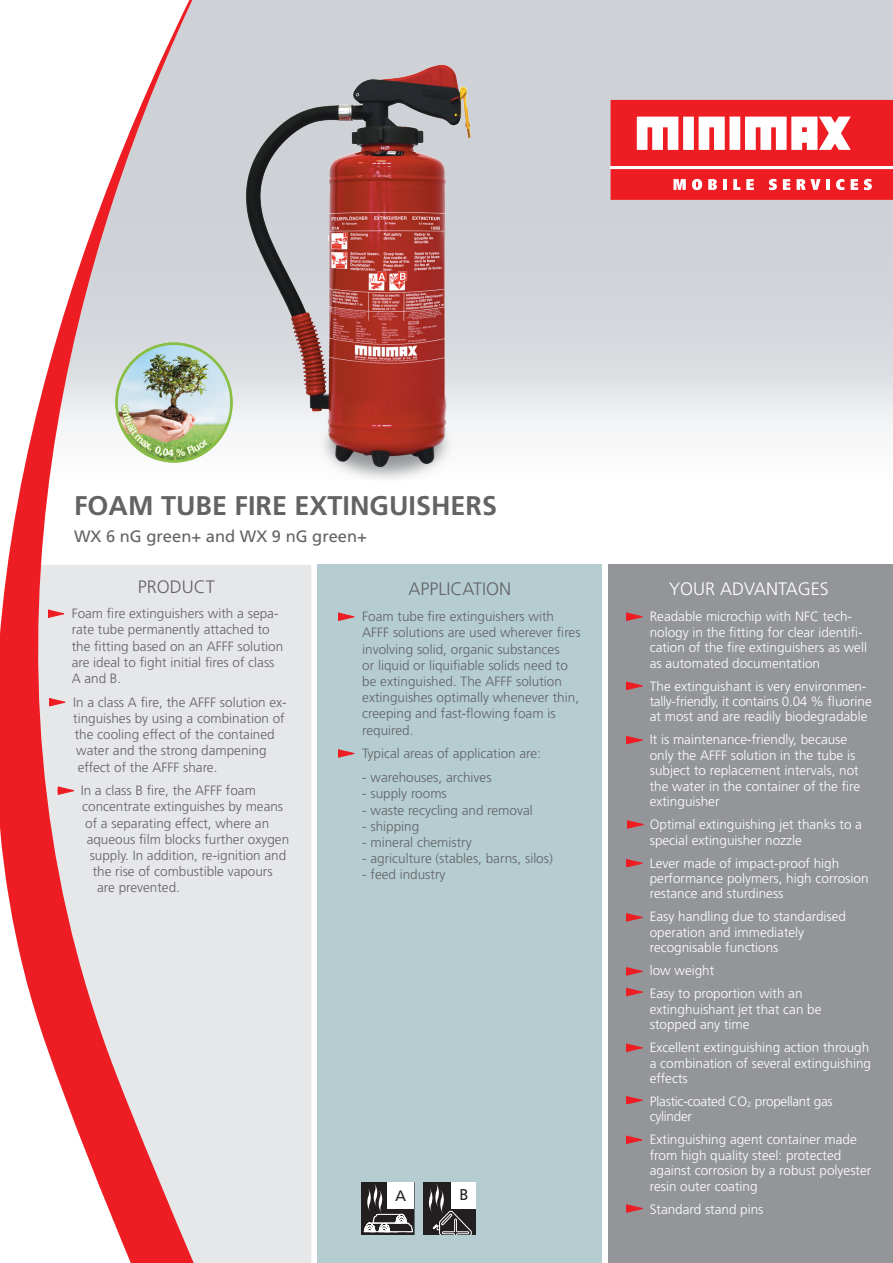
<style>
.page{position:relative;width:893px;height:1263px;background:#fff}
.page>*{position:absolute;margin:0;border:0;box-sizing:border-box;transform-origin:0 0}
.t1{font:700 27px "Frutiger CE";color:#636366}
.t2{font:300 18px "Frutiger CE";color:#636366}
.t3{font:300 18px "Frutiger CE";color:#fff}
.t4{font:16.5px "Frutiger CE";color:#636366}
.t5{font:15.6px "Frutiger BQ";color:#231f20;scale:.96 1}
.t6{font:15px "Frutiger BQ";color:#231f20}
.t7{font:300 13.5px/15.5px "Frutiger CE";color:#fff}
.t8{font:300 13.5px/16.2px "Frutiger CE";color:#636366}
.t9{font:300 13.5px/15.6px "Frutiger CE";letter-spacing:-.02em;color:#fff}
</style>
<div class="page">
<div style="left:199px;top:565px;width:112px;height:698px;background:#e6e7e9"></div>
<div style="left:317px;top:565px;width:285px;height:698px;background:#b5cdd1"></div>
<svg style="left:338px;top:613px;width:16px;height:7px"></svg>
<div style="left:608px;top:565px;width:285px;height:698px;background:#939598"></div>
<svg style="left:626px;top:682px;width:17px;height:8px"></svg>
<svg style="left:626px;top:736px;width:17px;height:8px"></svg>
<svg style="left:626px;top:859px;width:16px;height:8px"></svg>
<svg style="left:626px;top:988px;width:17px;height:8px"></svg>
<svg style="left:626px;top:1044px;width:17px;height:7px"></svg>
<div style="left:611px;top:100px;width:282px;height:67px;background:#ee1d23"></div>
<svg style="left:637px;top:117px;width:214px;height:33px"></svg>
<div style="left:611px;top:169px;width:282px;height:31px;background:#ee1d23"></div>
<svg style="left:673px;top:179px;width:13px;height:11px"></svg>
<svg style="left:692px;top:179px;width:10px;height:11px"></svg>
<svg style="left:708px;top:179px;width:9px;height:11px"></svg>
<hr style="left:723px;top:179px;width:4px;height:11px;background:#fff">
<svg style="left:733px;top:179px;width:7px;height:11px"></svg>
<svg style="left:746px;top:179px;width:8px;height:11px"></svg>
<svg style="left:769px;top:179px;width:8px;height:11px"></svg>
<svg style="left:783px;top:179px;width:7px;height:11px"></svg>
<svg style="left:797px;top:179px;width:24px;height:11px"></svg>
<hr style="left:826px;top:179px;width:4px;height:11px;background:#fff">
<svg style="left:836px;top:179px;width:8px;height:11px"></svg>
<svg style="left:851px;top:179px;width:7px;height:11px"></svg>
<svg style="left:864px;top:179px;width:8px;height:11px"></svg>
<div style="left:361px;top:1182px;width:53px;height:53px;border:1px solid #231f20"></div>
<div style="left:388px;top:1182px;width:26px;height:26px;background:#fff"></div>
<svg style="left:363px;top:1183px;width:51px;height:50px"></svg>
<svg style="left:423px;top:1182px;width:53px;height:53px;background:#444041"></svg>
<div style="left:451px;top:1182px;width:25px;height:26px;background:#fff"></div>
<svg style="left:0;top:0;width:199px;height:1263px"></svg>
<svg style="left:48px;top:610px;width:16px;height:7px"></svg>
<img style="left:239px;top:53px;width:241px;height:427px">
<svg style="left:338px;top:750px;width:16px;height:7px"></svg>
<svg style="left:627px;top:821px;width:17px;height:7px"></svg>
<svg style="left:626px;top:914px;width:17px;height:7px"></svg>
<svg style="left:626px;top:968px;width:17px;height:7px"></svg>
<svg style="left:626px;top:1096px;width:16px;height:8px"></svg>
<svg style="left:58px;top:787px;width:16px;height:7px"></svg>
<svg style="left:626px;top:613px;width:17px;height:7px"></svg>
<img style="left:115px;top:342px;width:119px;height:122px">
<svg style="left:626px;top:1136px;width:16px;height:7px"></svg>
<svg style="left:626px;top:1205px;width:17px;height:7px"></svg>
<h1 class="t1" style="left:74px;top:489px;width:425px">FOAM TUBE FIRE EXTINGUISHERS</h1>
<p class="t4" style="left:74px;top:526px;width:295px">WX 6 nG green+ and WX 9 nG green+</p>
<h2 class="t2" style="left:138px;top:576px;width:79px">PRODUCT</h2>
<h2 class="t2" style="left:408px;top:578px;width:104px">APPLICATION</h2>
<h2 class="t3" style="left:669px;top:578px;width:161px">YOUR ADVANTAGES</h2>
<p class="t8" style="left:72px;top:605px;width:213px">Foam fire extinguishers with a sepa&shy;rate tube permanently attached to the fitting based on an AFFF solution are ideal to fight initial fires of class<br>A and B.</p>
<p class="t8" style="left:73px;top:694px;width:215px">In a class A fire, the AFFF solution ex-</p>
<p class="t8" style="left:73px;top:710px;width:213px">tinguishes by using a combination of</p>
<p class="t8" style="left:75px;top:726px;width:202px">the cooling effect of the contained</p>
<p class="t8" style="left:76px;top:742px;width:192px">water and the strong dampening</p>
<p class="t8" style="left:78px;top:759px;width:141px">effect of the AFFF share.</p>
<p class="t8" style="left:81px;top:782px;width:177px">In a class B fire, the AFFF foam</p>
<p class="t8" style="left:82px;top:798px;width:203px">concentrate extinguishes by means</p>
<p class="t8" style="left:85px;top:815px;width:186px">of a separating effect, where an</p>
<p class="t8" style="left:87px;top:831px;width:204px">aqueous film blocks further oxygen</p>
<p class="t8" style="left:90px;top:847px;width:198px">supply. In addition, re-ignition and</p>
<p class="t8" style="left:93px;top:863px;width:182px">the rise of combustible vapours</p>
<p class="t8" style="left:97px;top:879px;width:84px">are prevented.</p>
<p class="t8" style="left:362px;top:608px;width:220px">Foam tube fire extinguishers with AFFF solutions are used wherever fires involving solid, organic substances<br>or liquid or liquifiable solids need to be extinguished. The AFFF solution extinguishes optimally whenever thin, creeping and fast-flowing foam is required.</p>
<p class="t8" style="left:362px;top:745px;width:180px">Typical areas of application are:</p>
<p class="t8" style="left:362px;top:769px;width:131px">- warehouses, archives</p>
<p class="t8" style="left:362px;top:785px;width:86px">- supply rooms</p>
<p class="t8" style="left:362px;top:801px;width:172px">- waste recycling and removal</p>
<p class="t8" style="left:362px;top:818px;width:59px">- shipping</p>
<p class="t8" style="left:362px;top:834px;width:111px">- mineral chemistry</p>
<p class="t8" style="left:362px;top:850px;width:192px">- agriculture (stables, barns, silos)</p>
<p class="t8" style="left:362px;top:866px;width:85px">- feed industry</p>
<p class="t6" style="left:396px;top:1187px;width:12px">A</p>
<p class="t5" style="left:460px;top:1186px;width:10px">B</p>
<p class="t7" style="left:650px;top:609px;width:219px">Readable microchip with NFC tech&shy;nology in the fitting for clear identifi&shy;cation of the fire extinguishers as well as automated documentation</p>
<p class="t7" style="left:650px;top:678px;width:224px">The extinguishant is very environmen&shy;tally-friendly, it contains 0.04 % fluorine at most and are readily biodegradable</p>
<p class="t7" style="left:650px;top:732px;width:212px">It is maintenance-friendly, because only the AFFF solution in the tube is subject to replacement intervals, not the water in the container of the fire extinguisher</p>
<p class="t7" style="left:650px;top:817px;width:214px">Optimal extinguishing jet thanks to a special extinguisher nozzle</p>
<p class="t7" style="left:650px;top:855px;width:220px">Lever made of impact-proof high performance polymers, high corrosion restance and sturdiness</p>
<p class="t7" style="left:650px;top:909px;width:198px">Easy handling due to standardised operation and immediately recognisable functions</p>
<p class="t7" style="left:650px;top:959px;width:154px;line-height:23px">low weight<br>Easy to proportion with an</p>
<p class="t7" style="left:650px;top:1001px;width:173px">extinghuishant jet that can be stopped any time</p>
<p class="t7" style="left:650px;top:1039px;width:223px">Excellent extinguishing action through a combination of several extinguishing effects</p>
<p class="t9" style="left:650px;top:1093px;width:185px">Plastic-coated CO<sub>2</sub> propellant gas cylinder</p>
<p class="t7" style="left:650px;top:1132px;width:223px">Extinguishing agent container made from high quality steel: protected against corrosion by a robust polyester resin outer coating</p>
<p class="t7" style="left:650px;top:1201px;width:115px">Standard stand pins</p>
</div>
